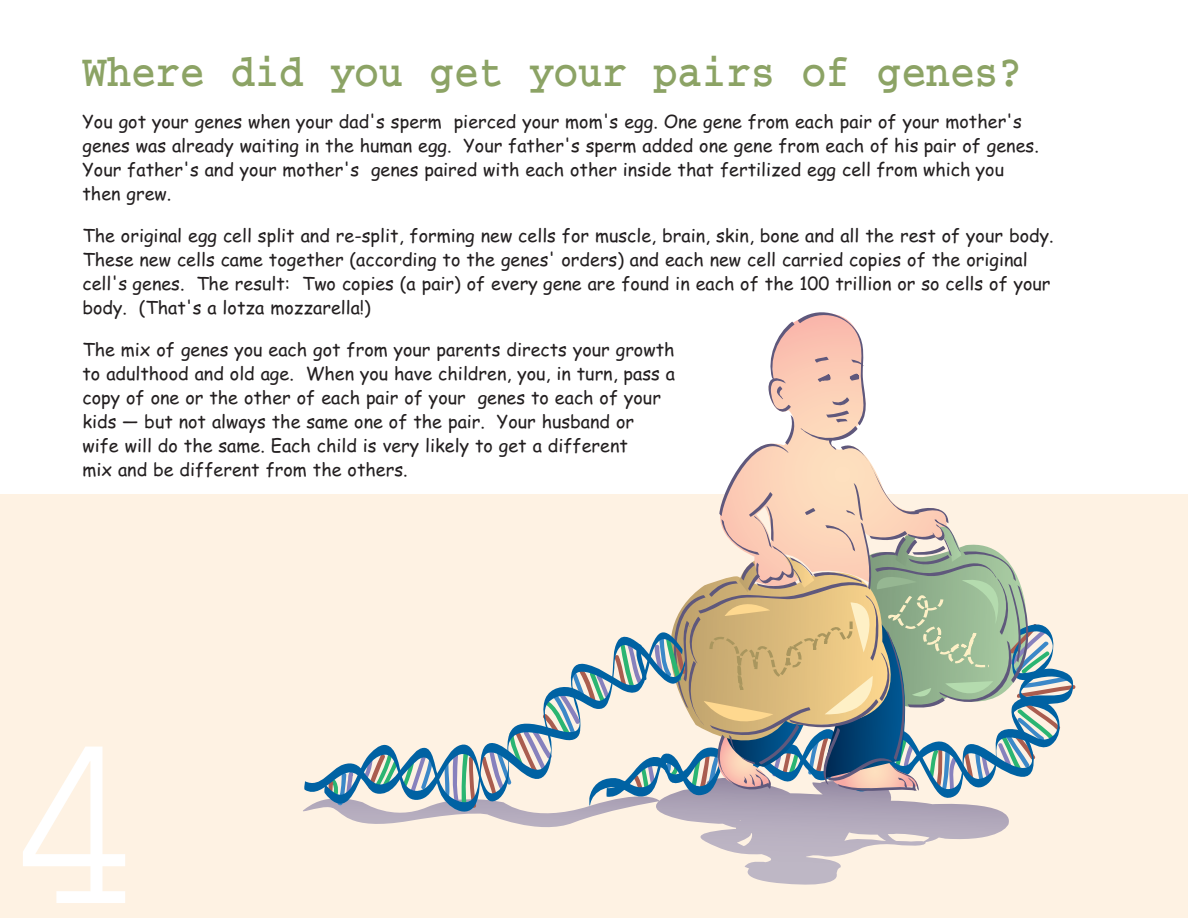
<style>
.page{position:relative;width:1188px;height:918px;background:#fff}
.page>*{position:absolute;margin:0;border:0;box-sizing:border-box;transform-origin:0 0}
.t1{font:252px "Courier";color:#fff}
.t2{font:700 45px "Courier";color:#8ca365;scale:.9 1}
.t3{font:18px/24px "Comic Sans MS";color:#231f20}
</style>
<div class="page">
<div style="left:0;top:494px;width:1188px;height:424px;background:#fef2e3"></div>
<svg style="left:359px;top:809px;width:650px;height:76px"></svg>
<svg style="left:674px;top:312px;width:402px;height:497px"></svg>
<svg style="left:303px;top:631px;width:383px;height:191px"></svg>
<h1 class="t2" style="left:82px;top:56px;width:1046px">Where did you get your pairs of genes?</h1>
<p class="t3" style="left:82px;top:110px;width:958px">You got your genes when your dad's sperm pierced your mom's egg. One gene from each pair of your mother's genes was already waiting in the human egg. Your father's sperm added one gene from each of his pair of genes.<br>Your father's and your mother's genes paired with each other inside that fertilized egg cell from which you then grew.</p>
<p class="t3" style="left:82px;top:224px;width:973px">The original egg cell split and re-split, forming new cells for muscle, brain, skin, bone and all the rest of your body.<br>These new cells came together (according to the genes' orders) and each new cell carried copies of the original cell's genes. The result: Two copies (a pair) of every gene are found in each of the 100 trillion or so cells of your body. (That's a lotza mozzarella!)</p>
<p class="t3" style="left:82px;top:338px;width:594px">The mix of genes you each got from your parents directs your growth to adulthood and old age. When you have children, you, in turn, pass a copy of one or the other of each pair of your genes to each of your kids — but not always the same one of the pair. Your husband or<br>wife will do the same. Each child is very likely to get a different<br>mix and be different from the others.</p>
<p class="t1" style="left:4px;top:745px;width:153px">4</p>
</div>
